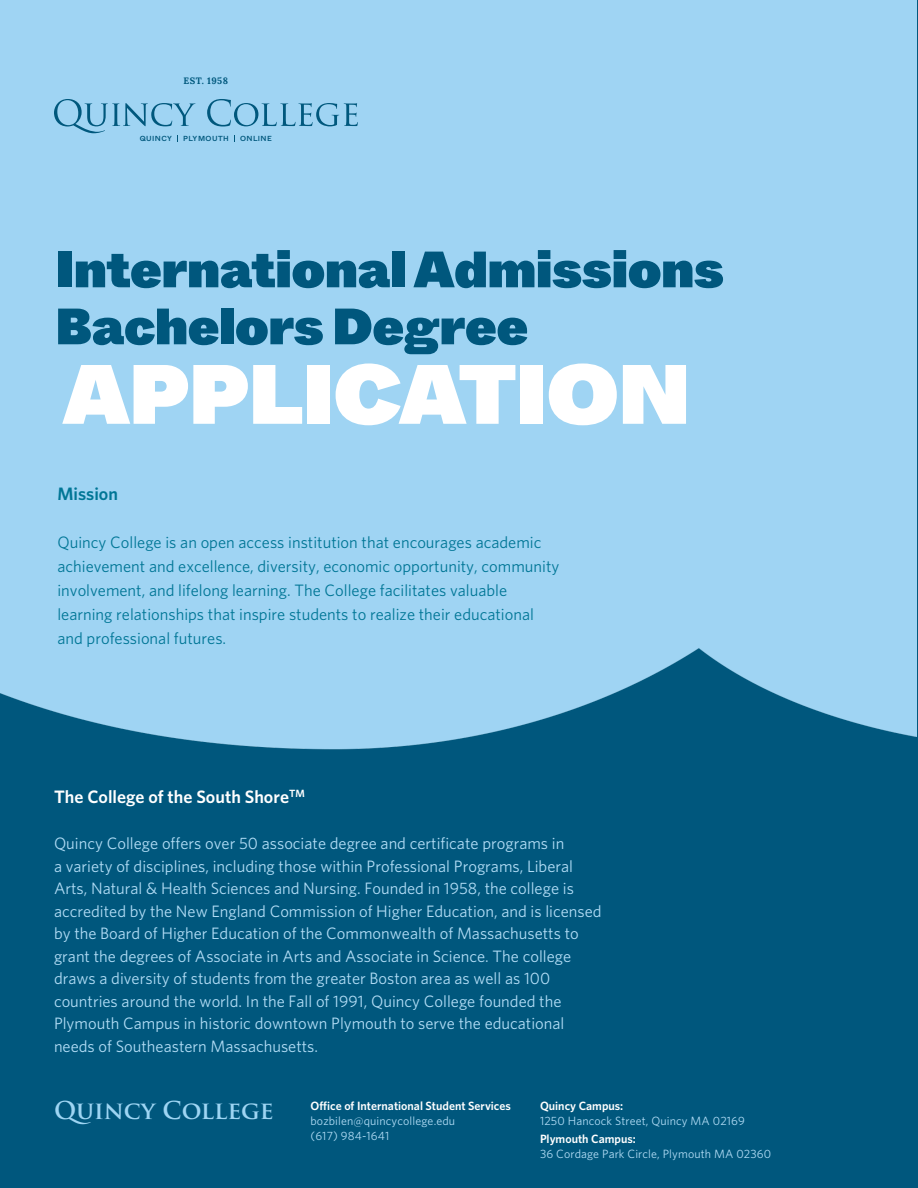
<style>
.page{position:relative;width:918px;height:1188px;background:#fff}
.page>*{position:absolute;margin:0;border:0;box-sizing:border-box;transform-origin:0 0}
.t1{font:84px "ABC Whyte Super";color:#fff}
.t2{font:51px/57px "ABC Whyte Super";color:#00577d}
.t3{font:700 24px "Trajan Pro";color:#9ed5f3}
.t4{font:600 18px "Whitney";color:#fff}
.t5{font:600 18px "Whitney";color:#007696}
.t6{font:16.5px/22.5px "Whitney";color:#b1dcf5}
.t7{font:16.5px/24px "Whitney";color:#007696}
.t8{font:12px/15px "Whitney";letter-spacing:.01em;color:#b1dcf5}
.t9{font:600 12px "Whitney";color:#fff}
.t10{font:9.3px "Lora";letter-spacing:.06em;color:#00587d}
.t11{font:500 7.35px "ABC Whyte";letter-spacing:.06em;color:#00587d}
.s1{font-weight:600;color:#fff}
</style>
<div class="page">
<img style="left:0;top:0;width:917px;height:1186px">
<svg style="left:54px;top:99px;width:141px;height:43px;background:#89c3e3"></svg>
<svg style="left:207px;top:99px;width:151px;height:28px;background:#80bcdc"></svg>
<p class="t10" style="left:183px;top:74px;width:46px">EST. 1958</p>
<p class="t11" style="left:140px;top:134px;width:34px">QUINCY</p>
<p class="t11" style="left:183px;top:134px;width:47px">PLYMOUTH</p>
<p class="t11" style="left:240px;top:134px;width:33px">ONLINE</p>
<p class="t2" style="left:56px;top:242px;width:670px">International Admissions<br>Bachelors Degree</p>
<p class="t1" style="left:63px;top:335px;width:629px">APPLICATION</p>
<p class="t5" style="left:57px;top:483px;width:62px">Mission</p>
<p class="t7" style="left:57px;top:530px;width:503px">Quincy College is an open access institution that encourages academic achievement and excellence, diversity, economic opportunity, community involvement, and lifelong learning. The College facilitates valuable learning relationships that inspire students to realize their educational and professional futures.</p>
<p class="t4" style="left:54px;top:786px;width:252px">The College of the South Shore<sup>TM</sup></p>
<p class="t6" style="left:54px;top:832px;width:549px">Quincy College offers over 50 associate degree and certificate programs in<br>a variety of disciplines, including those within Professional Programs, Liberal Arts, Natural &amp; Health Sciences and Nursing. Founded in 1958, the college is accredited by the New England Commission of Higher Education, and is licensed by the Board of Higher Education of the Commonwealth of Massachusetts to grant the degrees of Associate in Arts and Associate in Science. The college draws a diversity of students from the greater Boston area as well as 100 countries around the world. In the Fall of 1991, Quincy College founded the Plymouth Campus in historic downtown Plymouth to serve the educational needs of Southeastern Massachusetts.</p>
<p class="t3" style="left:54px;top:1095px;width:221px">QUINCY COLLEGE</p>
<p class="t9" style="left:310px;top:1099px;width:202px">Office of International Student Services</p>
<p class="t8" style="left:310px;top:1113px;width:146px">bozbilen@quincycollege.edu</p>
<p class="t8" style="left:310px;top:1128px;width:80px">(617) 984-1641</p>
<p class="t8" style="left:540px;top:1098px;width:207px"><span class="s1">Quincy Campus:<br></span>1250 Hancock Street, Quincy MA 02169</p>
<p class="t8" style="left:540px;top:1131px;width:233px"><span class="s1">Plymouth Campus:<br></span>36 Cordage Park Circle, Plymouth MA 02360</p>
</div>
